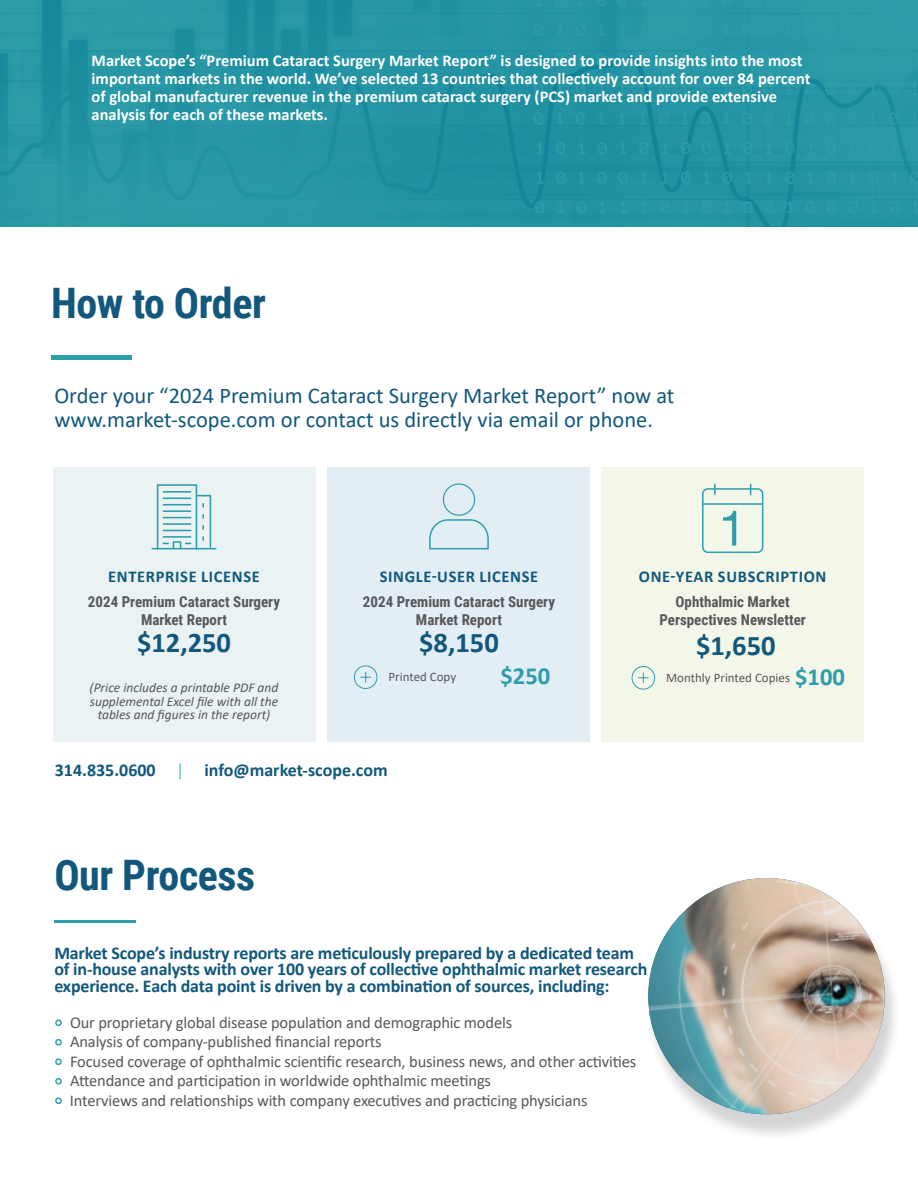
<style>
.page{position:relative;width:918px;height:1188px;background:#fff}
.page>*{position:absolute;margin:0;border:0;box-sizing:border-box;transform-origin:0 0}
.Page_Heading{font:700 42px "Roboto Condensed";letter-spacing:-.01em;color:#11587c}
.t1{font:700 28.5px "Calibri";color:#11587c}
.t2{font:700 24.6px "Calibri";color:#2f9eab}
.Subheading{font:22.5px/24px "Calibri";color:#11587c}
.Paragraph_Style_1{font:700 18px/16.5px "Calibri";letter-spacing:-.01em;color:#11587c}
.Process_Font{font:16.5px "Calibri";letter-spacing:-.01em;color:#57585a}
.t3{font:700 16.5px/18px "Calibri";color:#fff}
.t4{font:700 16.5px "Calibri";letter-spacing:.04em;color:#11587c}
.t5{font:700 15px/18px "Roboto Condensed";color:#57585a;text-align:center}
.t6{font:italic 13.5px/13.5px "Calibri";color:#57585a;text-align:center}
.t7{font:12.9px "Calibri";color:#57585a}
.s1{font-weight:300;color:#2f9eab}
.s2{color:#2f9eab}
</style>
<div class="page">
<div style="left:53px;top:467px;width:262px;height:274px;background:#eaf2f4"></div>
<div style="left:601px;top:467px;width:263px;height:274px;background:#f3f7e9"></div>
<img style="left:0;top:0;width:918px;height:227px">
<svg style="left:151px;top:484px;width:66px;height:66px"></svg>
<div style="left:328px;top:467px;width:262px;height:274px;background:#e2edf4"></div>
<div style="left:443px;top:483px;width:32px;height:33px;border:1px solid #2f9eab;border-radius:50%"></div>
<svg style="left:429px;top:519px;width:60px;height:31px"></svg>
<svg style="left:353px;top:665px;width:25px;height:24px"></svg>
<svg style="left:702px;top:484px;width:62px;height:69px"></svg>
<div style="left:51px;top:355px;width:81px;height:5px;background:#2f9eab"></div>
<hr style="left:54px;top:921px;width:81px;height:2px;background:#2f9eab">
<svg style="left:631px;top:666px;width:25px;height:24px"></svg>
<div style="left:645px;top:885px;width:256px;height:257px;background:#231f20;opacity:.19"></div>
<img style="left:648px;top:878px;width:237px;height:236px">
<p class="t3" style="left:92px;top:51px;width:720px">Market Scope’s “Premium Cataract Surgery Market Report” is designed to provide insights into the most important markets in the world. We’ve selected 13 countries that collectively account for over 84 percent of global manufacturer revenue in the premium cataract surgery (PCS) market and provide extensive analysis for each of these markets.</p>
<p class="Page_Heading" style="left:51px;top:274px;width:216px">How to Order</p>
<p class="Subheading" style="left:54px;top:383px;width:622px">Order your “2024 Premium Cataract Surgery Market Report” now at www.market‐scope.com or contact us directly via email or phone.</p>
<p class="t4" style="left:108px;top:565px;width:153px">ENTERPRISE LICENSE</p>
<p class="t5" style="left:88px;top:592px;width:194px">2024 Premium Cataract Surgery</p>
<p class="t5" style="left:141px;top:610px;width:87px">Market Report</p>
<p class="t1" style="left:137px;top:622px;width:96px">$12,250</p>
<p class="t6" style="left:90px;top:680px;width:190px">(Price includes a printable PDF and supplemental Excel file with all the tables and figures in the report)</p>
<p class="t4" style="left:380px;top:565px;width:160px">SINGLE‐USER LICENSE</p>
<p class="t5" style="left:363px;top:592px;width:194px">2024 Premium Cataract Surgery</p>
<p class="t5" style="left:416px;top:610px;width:87px">Market Report</p>
<p class="t1" style="left:419px;top:622px;width:81px">$8,150</p>
<p class="t7" style="left:389px;top:668px;width:69px">Printed Copy</p>
<p class="t2" style="left:500px;top:658px;width:51px">$250</p>
<p class="Paragraph_Style_1" style="left:55px;top:762px;width:334px">314.835.0600 <span class="s1">|</span> info@market-scope.com</p>
<p class="Page_Heading" style="left:54px;top:846px;width:202px">Our Process</p>
<p class="t4" style="left:639px;top:565px;width:189px">ONE‐YEAR SUBSCRIPTION</p>
<p class="t5" style="left:659px;top:592px;width:148px">Ophthalmic Market<br>Perspectives Newsletter</p>
<p class="t1" style="left:696px;top:625px;width:81px">$1,650</p>
<p class="t7" style="left:666px;top:668px;width:125px">Monthly Printed Copies</p>
<p class="t2" style="left:795px;top:660px;width:51px">$100</p>
<p class="Paragraph_Style_1" style="left:54px;top:944px;width:595px">Market Scope’s industry reports are meticulously prepared by a dedicated team of in-house analysts with over 100 years of collective ophthalmic market research experience. Each data point is driven by a combination of sources, including:</p>
<p class="Process_Font" style="left:54px;top:1011px;width:459px"><span class="s2">•</span> Our proprietary global disease population and demographic models</p>
<p class="Process_Font" style="left:54px;top:1031px;width:329px"><span class="s2">•</span> Analysis of company-published financial reports</p>
<p class="Process_Font" style="left:54px;top:1050px;width:584px"><span class="s2">•</span> Focused coverage of ophthalmic scientific research, business news, and other activities</p>
<p class="Process_Font" style="left:54px;top:1070px;width:438px"><span class="s2">•</span> Attendance and participation in worldwide ophthalmic meetings</p>
<p class="Process_Font" style="left:54px;top:1089px;width:535px"><span class="s2">•</span> Interviews and relationships with company executives and practicing physicians</p>
</div>
